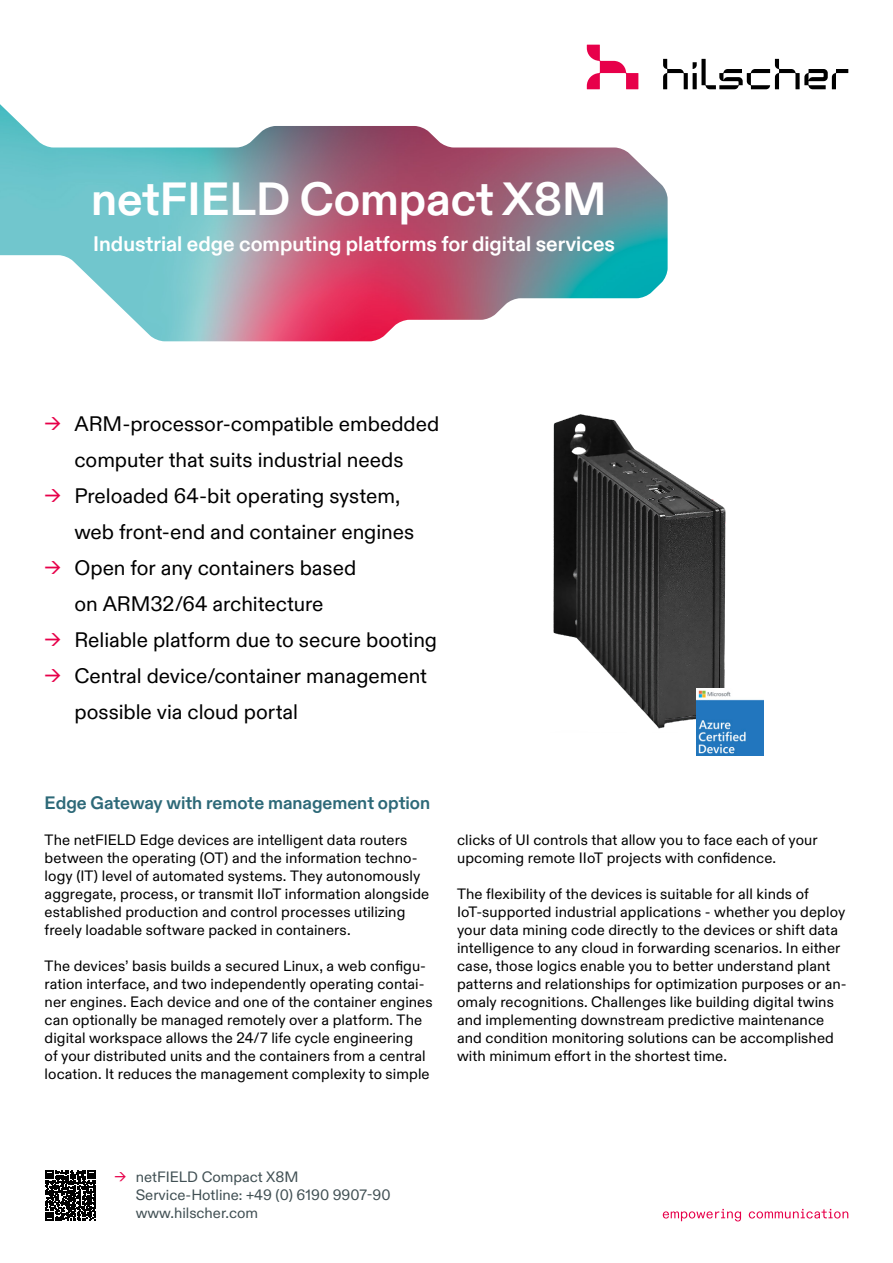
<style>
.page{position:relative;width:893px;height:1263px;background:#fff}
.page>*{position:absolute;margin:0;border:0;box-sizing:border-box;transform-origin:0 0}
.Headline_white{font:700 46.5px "ABC Diatype";color:#fff}
.t1{font:21px/36px "ABC Diatype";letter-spacing:-.005em;color:#000;text-align:center}
.Subline_white{font:700 21px "ABC Diatype";color:#fff}
.Zwischenüberschrift_turquoise_1{font:700 18px "ABC Diatype";color:#2d6978}
.Fließtext_black{font:15px/18px "ABC Diatype";letter-spacing:.005em;color:#000}
.t2{font:15px/18px "ABC Diatype";color:#415054}
.s1{color:#e7004a}
</style>
<div class="page">
<svg style="left:587px;top:45px;width:51px;height:44px"></svg>
<svg style="left:663px;top:59px;width:185px;height:30px"></svg>
<svg style="left:663px;top:1209px;width:185px;height:12px"></svg>
<svg style="left:45px;top:1170px;width:51px;height:51px"></svg>
<img style="left:553px;top:414px;width:173px;height:318px">
<img style="left:0;top:104px;width:668px;height:237px">
<img style="left:697px;top:688px;width:67px;height:67px">
<p class="Headline_white" style="left:91px;top:172px;width:517px">netFIELD Compact X8M</p>
<p class="Subline_white" style="left:93px;top:232px;width:523px">Industrial edge computing platforms for digital services</p>
<p class="t1" style="left:45px;top:406px;width:396px"><span class="s1">→</span> ARM-processor-compatible embedded computer that suits industrial needs</p>
<p class="t1" style="left:74px;top:478px;width:341px;text-align:left;text-indent:-30px"><span class="s1">→</span> Preloaded 64-bit operating system, web front-end and container engines</p>
<p class="t1" style="left:45px;top:550px;width:313px"><span class="s1">→</span> Open for any containers based on ARM32/64 architecture</p>
<p class="t1" style="left:45px;top:622px;width:394px"><span class="s1">→</span> Reliable platform due to secure booting</p>
<p class="t1" style="left:74px;top:658px;width:354px;text-align:left;text-indent:-30px"><span class="s1">→</span> Central device/container management possible via cloud portal</p>
<p class="Zwischenüberschrift_turquoise_1" style="left:45px;top:793px;width:387px">Edge Gateway with remote management option</p>
<p class="Fließtext_black" style="left:45px;top:831px;width:386px">The netFIELD Edge devices are intelligent data routers between the operating (OT) and the information techno&shy;logy (IT) level of automated systems. They autonomously aggregate, process, or transmit IIoT information alongside established production and control processes utilizing freely loadable software packed in containers.</p>
<p class="Fließtext_black" style="left:45px;top:957px;width:390px">The devices’ basis builds a secured Linux, a web configu&shy;ration interface, and two independently operating contai&shy;ner engines. Each device and one of the container engines can optionally be managed remotely over a platform. The digital workspace allows the 24/7 life cycle engineering<br>of your distributed units and the containers from a central location. It reduces the management complexity to simple</p>
<p class="Fließtext_black" style="left:457px;top:831px;width:362px">clicks of UI controls that allow you to face each of your upcoming remote IIoT projects with confidence.</p>
<p class="Fließtext_black" style="left:457px;top:885px;width:391px">The flexibility of the devices is suitable for all kinds of IoT-supported industrial applications - whether you deploy your data mining code directly to the devices or shift data intelligence to any cloud in forwarding scenarios. In either case, those logics enable you to better understand plant patterns and relationships for optimization purposes or an&shy;omaly recognitions. Challenges like building digital twins and implementing downstream predictive maintenance and condition monitoring solutions can be accomplished with minimum effort in the shortest time.</p>
<p class="t2" style="left:136px;top:1168px;width:256px;text-indent:-21px"><span class="s1">→</span> netFIELD Compact X8M<br>Service-Hotline: +49 (0) 6190 9907-90 www.hilscher.com</p>
</div>
